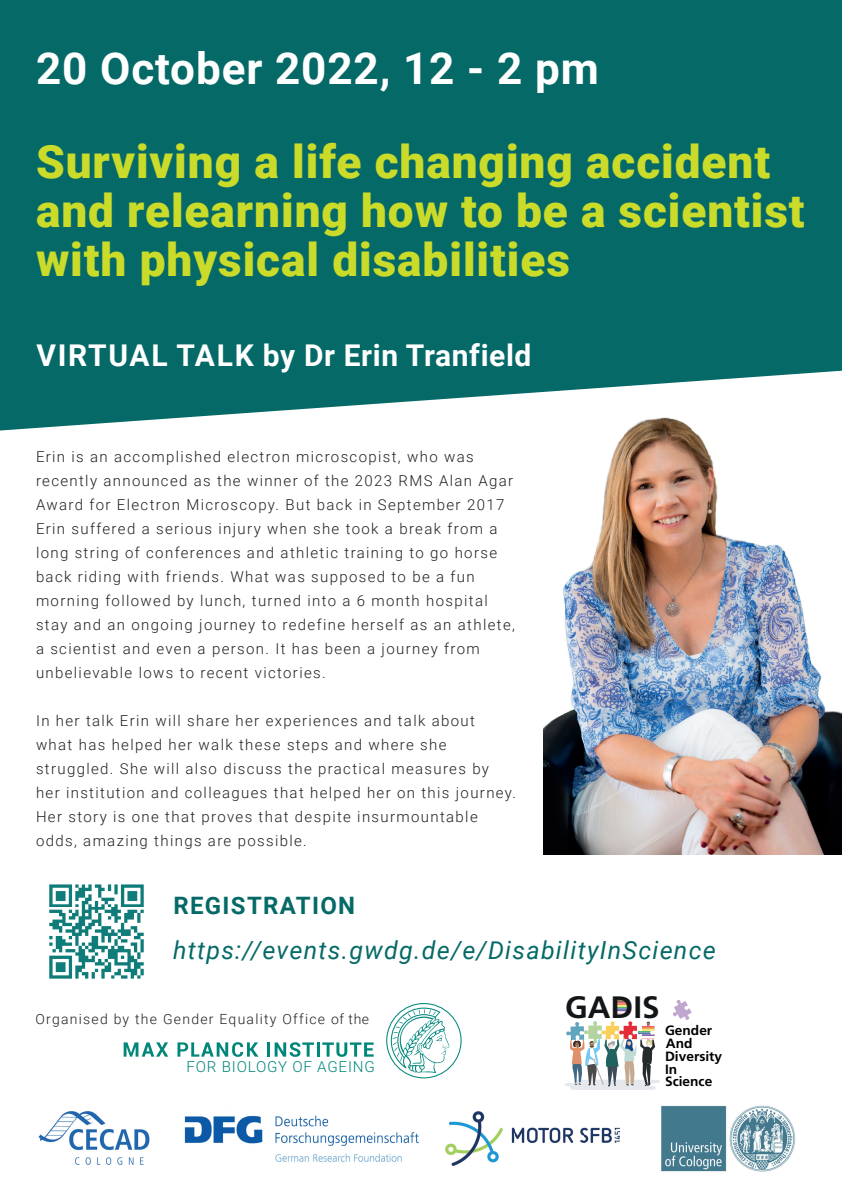
<style>
.page{position:relative;width:842px;height:1191px;background:#fff}
.page>*{position:absolute;margin:0;border:0;box-sizing:border-box;transform-origin:0 0}
.t1{font:900 46px/49px "Roboto";letter-spacing:.02em;color:#cadb2a}
.t2{font:700 44px "Roboto";letter-spacing:.02em;color:#fff}
.t3{font:700 31px "Frutiger LT Std";color:#131618}
.t4{font:700 30px "Roboto";letter-spacing:.02em;color:#fff}
.t5{font:italic 25px "Roboto";letter-spacing:.05em;color:#056a67}
.t6{font:700 24px "Roboto";letter-spacing:.055em;color:#056a67}
.t7{font:300 15.2px "Roboto";letter-spacing:.05em;color:#00877a}
.t8{font:300 15px/24px "Roboto";letter-spacing:.09em;color:#231f20}
.t9{font:300 14px "Roboto";letter-spacing:.09em;color:#231f20}
.t10{font:700 13.5px/13px "Frutiger LT Std";color:#000001}
</style>
<div class="page">
<img style="left:544px;top:430px;width:298px;height:424px">
<div style="left:0;top:0;width:842px;height:430px;background:#056a67"></div>
<img style="left:184px;top:1107px;width:235px;height:55px">
<svg style="left:673px;top:1000px;width:19px;height:20px"></svg>
<svg style="left:564px;top:998px;width:96px;height:92px"></svg>
<img style="left:445px;top:1111px;width:175px;height:54px">
<img style="left:661px;top:1105px;width:134px;height:67px">
<img style="left:38px;top:1111px;width:112px;height:54px">
<svg style="left:386px;top:1003px;width:76px;height:75px"></svg>
<svg style="left:124px;top:1042px;width:44px;height:14px"></svg>
<svg style="left:177px;top:1042px;width:81px;height:14px"></svg>
<hr style="left:267px;top:1042px;width:3px;height:14px;background:#00877a">
<svg style="left:275px;top:1042px;width:39px;height:14px"></svg>
<hr style="left:317px;top:1042px;width:3px;height:14px;background:#00877a">
<svg style="left:322px;top:1042px;width:52px;height:14px"></svg>
<img style="left:49px;top:884px;width:95px;height:95px">
<h2 class="t2" style="left:36px;top:37px;width:564px">20 October 2022, 12 - 2 pm</h2>
<h1 class="t1" style="left:36px;top:135px;width:770px">Surviving a life changing accident and relearning how to be a scientist with physical disabilities</h1>
<h3 class="t4" style="left:37px;top:334px;width:496px">VIRTUAL TALK by Dr Erin Tranfield</h3>
<p class="t8" style="left:36px;top:444px;width:480px">Erin is an accomplished electron microscopist, who was recently announced as the winner of the 2023 RMS Alan Agar Award for Electron Microscopy. But back in September 2017<br>Erin suffered a serious injury when she took a break from a long string of conferences and athletic training to go horse back riding with friends. What was supposed to be a fun morning followed by lunch, turned into a 6 month hospital stay and an ongoing journey to redefine herself as an athlete, a scientist and even a person. It has been a journey from unbelievable lows to recent victories.</p>
<p class="t8" style="left:36px;top:708px;width:482px">In her talk Erin will share her experiences and talk about<br>what has helped her walk these steps and where she struggled. She will also discuss the practical measures by her institution and colleagues that helped her on this journey.<br>Her story is one that proves that despite insurmountable odds, amazing things are possible.</p>
<h3 class="t6" style="left:173px;top:888px;width:183px">REGISTRATION</h3>
<h3 class="t5" style="left:173px;top:932px;width:544px">https://events.gwdg.de/e/DisabilityInScience</h3>
<p class="t9" style="left:35px;top:1009px;width:335px">Organised by the Gender Equality Office of the</p>
<p class="t7" style="left:187px;top:1056px;width:190px">FOR BIOLOGY OF AGEING</p>
<h3 class="t3" style="left:565px;top:989px;width:96px">GADIS</h3>
<p class="t10" style="left:665px;top:1024px;width:49px">Gender</p>
<p class="t10" style="left:665px;top:1037px;width:59px">And<br>Diversity</p>
<p class="t10" style="left:665px;top:1062px;width:14px">In</p>
<p class="t10" style="left:665px;top:1075px;width:49px">Science</p>
</div>
